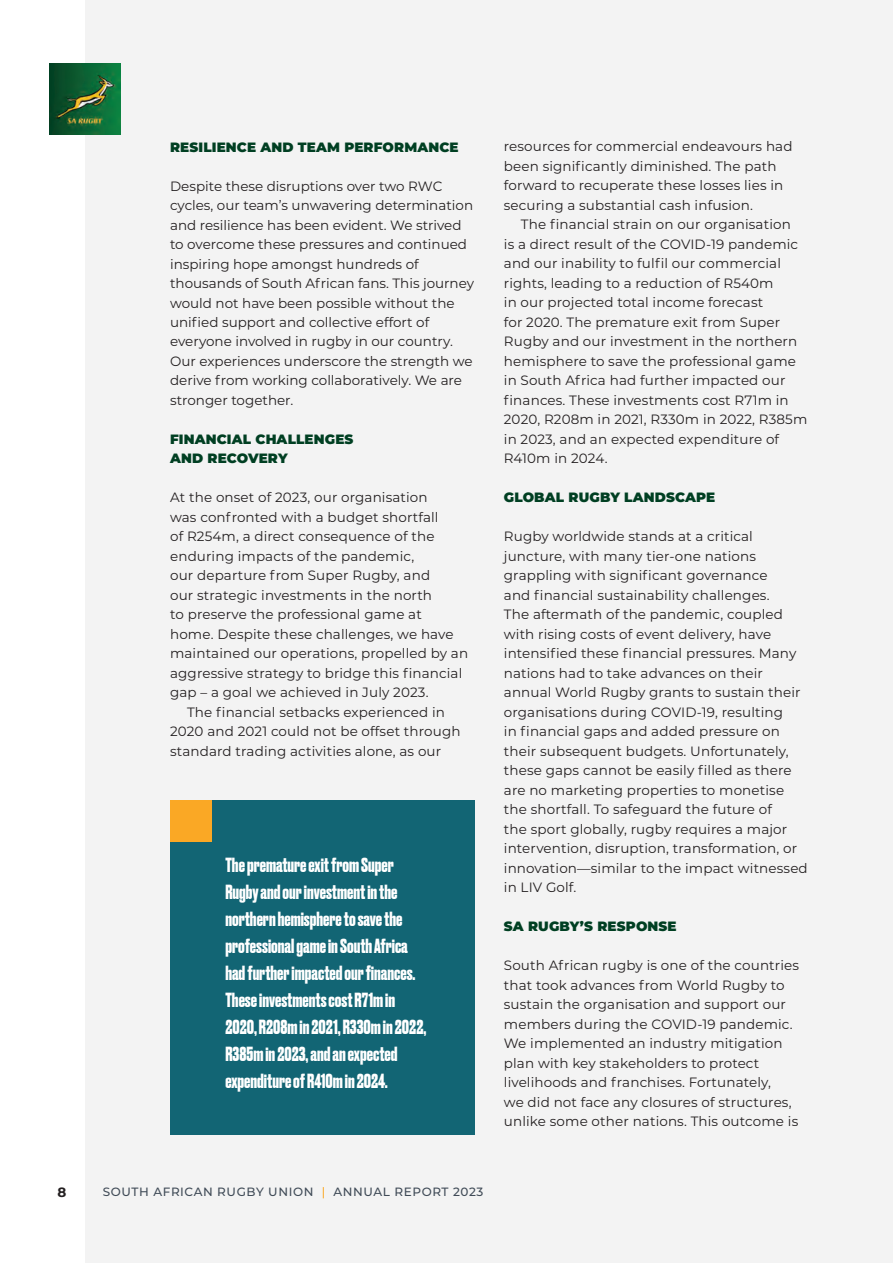
<style>
.page{position:relative;width:893px;height:1263px;background:#fff}
.page>*{position:absolute;margin:0;border:0;box-sizing:border-box;transform-origin:0 0}
.t1{font:700 19.5px/27px "Druk Web";color:#fff}
.t2{font:13.5px/19.5px "Montserrat";letter-spacing:.01em;color:#231f20}
.t3{font:900 13.5px/19.5px "Montserrat";letter-spacing:.01em;color:#003f22}
.t4{font:700 13.5px "Montserrat";color:#231f20}
.t5{font:500 12px "Montserrat";letter-spacing:.05em;color:#404b57}
.s1{color:#faa825}
</style>
<div class="page">
<div style="left:85px;top:0;width:808px;height:1263px;background:#f3f3f3"></div>
<img style="left:49px;top:64px;width:72px;height:70px">
<div style="left:170px;top:800px;width:304px;height:335px;background:#126574"></div>
<div style="left:170px;top:800px;width:41px;height:42px;background:#faa825"></div>
<p class="t4" style="left:57px;top:1182px;width:10px">8</p>
<p class="t3" style="left:170px;top:136px;width:290px">RESILIENCE AND TEAM PERFORMANCE</p>
<p class="t2" style="left:170px;top:175px;width:306px">Despite these disruptions over two RWC cycles, our team’s unwavering determination and resilience has been evident. We strived to overcome these pressures and continued inspiring hope amongst hundreds of thousands of South African fans. This journey would not have been possible without the unified support and collective effort of everyone involved in rugby in our country.<br>Our experiences underscore the strength we derive from working collaboratively. We are stronger together.</p>
<p class="t3" style="left:170px;top:429px;width:185px">FINANCIAL CHALLENGES<br>AND RECOVERY</p>
<p class="t2" style="left:170px;top:487px;width:300px">At the onset of 2023, our organisation<br>was confronted with a budget shortfall<br>of R254m, a direct consequence of the enduring impacts of the pandemic,<br>our departure from Super Rugby, and<br>our strategic investments in the north<br>to preserve the professional game at home. Despite these challenges, we have maintained our operations, propelled by an aggressive strategy to bridge this financial gap – a goal we achieved in July 2023.</p>
<p class="t2" style="left:170px;top:702px;width:292px;text-indent:17px">The financial setbacks experienced in<br>2020 and 2021 could not be offset through standard trading activities alone, as our</p>
<p class="t1" style="left:225px;top:850px;width:203px">The premature exit from Super<br>Rugby and our investment in the northern hemisphere to save the professional game in South Africa had further impacted our finances.<br>These investments cost R71m in<br>2020, R208m in 2021, R330m in 2022,<br>R385m in 2023, and an expected expenditure of R410m in 2024.</p>
<p class="t2" style="left:504px;top:136px;width:290px">resources for commercial endeavours had been significantly diminished. The path forward to recuperate these losses lies in securing a substantial cash infusion.</p>
<p class="t2" style="left:504px;top:214px;width:305px;text-indent:17px">The financial strain on our organisation<br>is a direct result of the COVID-19 pandemic and our inability to fulfil our commercial rights, leading to a reduction of R540m<br>in our projected total income forecast<br>for 2020. The premature exit from Super Rugby and our investment in the northern hemisphere to save the professional game in South Africa had further impacted our finances. These investments cost R71m in 2020, R208m in 2021, R330m in 2022, R385m in 2023, and an expected expenditure of R410m in 2024.</p>
<p class="t3" style="left:504px;top:487px;width:213px">GLOBAL RUGBY LANDSCAPE</p>
<p class="t2" style="left:504px;top:526px;width:305px">Rugby worldwide stands at a critical juncture, with many tier-one nations grappling with significant governance<br>and financial sustainability challenges.<br>The aftermath of the pandemic, coupled with rising costs of event delivery, have intensified these financial pressures. Many nations had to take advances on their annual World Rugby grants to sustain their organisations during COVID-19, resulting<br>in financial gaps and added pressure on their subsequent budgets. Unfortunately, these gaps cannot be easily filled as there are no marketing properties to monetise the shortfall. To safeguard the future of<br>the sport globally, rugby requires a major intervention, disruption, transformation, or innovation—similar to the impact witnessed in LIV Golf.</p>
<p class="t3" style="left:504px;top:916px;width:174px">SA RUGBY’S RESPONSE</p>
<p class="t2" style="left:504px;top:955px;width:297px">South African rugby is one of the countries that took advances from World Rugby to sustain the organisation and support our members during the COVID-19 pandemic.<br>We implemented an industry mitigation plan with key stakeholders to protect livelihoods and franchises. Fortunately,<br>we did not face any closures of structures, unlike some other nations. This outcome is</p>
<p class="t5" style="left:103px;top:1183px;width:382px">SOUTH AFRICAN RUGBY UNION <span class="s1">|</span> ANNUAL REPORT 2023</p>
</div>
